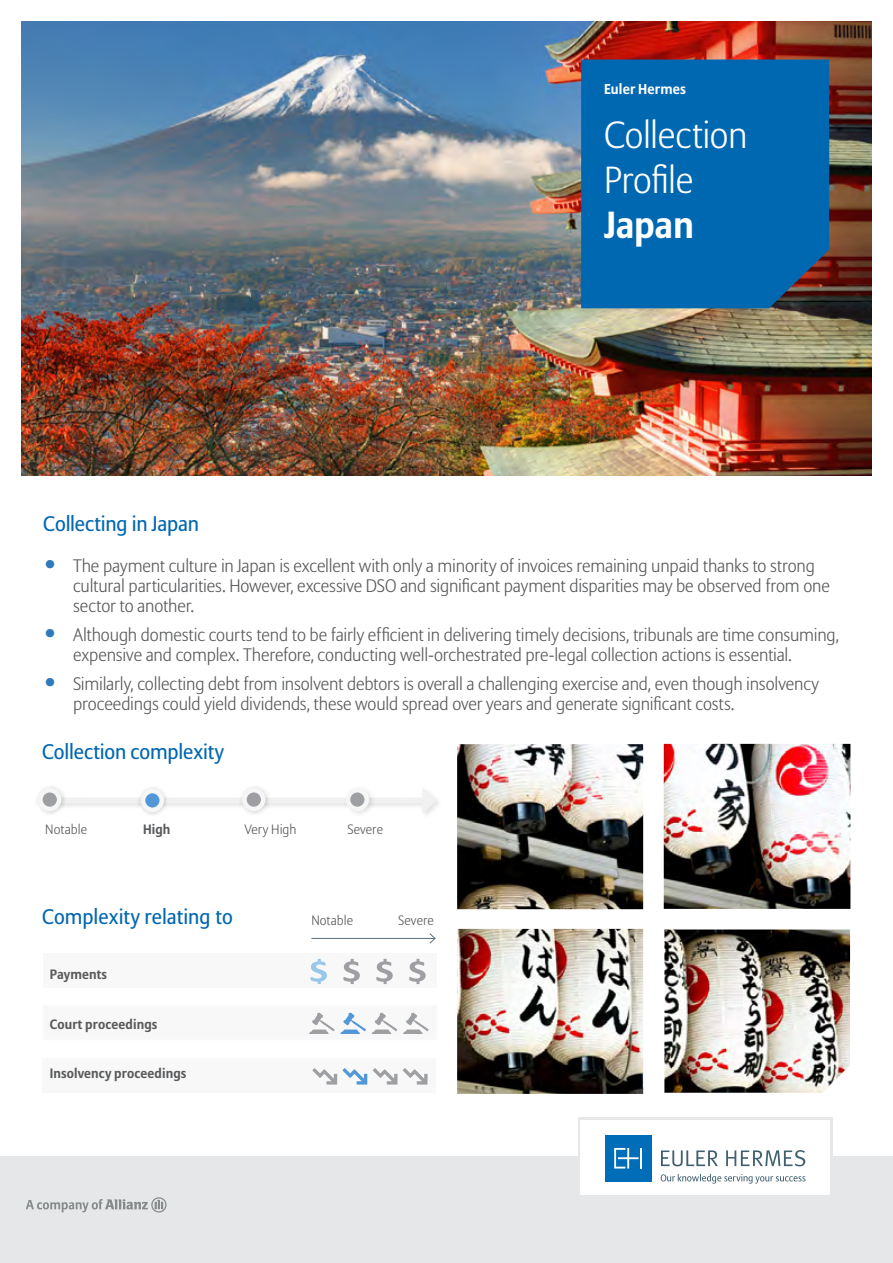
<style>
.page{position:relative;width:893px;height:1263px;background:#fff}
.page>*{position:absolute;margin:0;border:0;box-sizing:border-box;transform-origin:0 0}
.t1{font:300 37.5px/45px "Allianz Sans";letter-spacing:-.01em;color:#fff}
.t2{font:700 37.5px "Allianz Sans";letter-spacing:-.01em;color:#fff}
.t3{font:21px "Allianz Sans";letter-spacing:-.005em;color:#0067b1}
.t4{font:300 18px/20.2px "Allianz Sans";letter-spacing:-.01em;color:#58595b}
.t5{font:700 14.25px "Allianz Sans";letter-spacing:.01em;color:#fff}
.t6{font:700 13.5px "Allianz Sans";letter-spacing:.01em;color:#58595b}
.t7{font:300 13.5px "Allianz Sans";letter-spacing:.005em;color:#58595b}
.s1{font-size:27px;color:#2f7abc}
</style>
<div class="page">
<img style="left:457px;top:744px;width:393px;height:350px">
<svg style="left:66px;top:788px;width:371px;height:26px"></svg>
<div style="left:578px;top:1118px;width:254px;height:80px;background:#e6e7e8"></div>
<div style="left:0;top:1156px;width:893px;height:107px;background:#e6e7e8"></div>
<div style="left:344px;top:786px;width:31px;height:31px;background:#000;opacity:.11"></div>
<svg style="left:348px;top:790px;width:19px;height:19px"></svg>
<div style="left:346px;top:788px;width:23px;height:23px;border:4px solid #f6f6f6;border-radius:50%"></div>
<div style="left:137px;top:786px;width:32px;height:30px;background:#000;opacity:.18"></div>
<svg style="left:143px;top:791px;width:19px;height:19px"></svg>
<div style="left:141px;top:789px;width:23px;height:23px;border:4px solid #f6f6f6;border-radius:50%"></div>
<div style="left:35px;top:785px;width:31px;height:31px;background:#000;opacity:.18"></div>
<svg style="left:40px;top:790px;width:19px;height:19px"></svg>
<div style="left:38px;top:788px;width:23px;height:23px;border:4px solid #f6f6f6;border-radius:50%"></div>
<div style="left:239px;top:785px;width:31px;height:31px;background:#000;opacity:.18"></div>
<svg style="left:244px;top:790px;width:19px;height:19px"></svg>
<div style="left:242px;top:788px;width:23px;height:23px;border:4px solid #f6f6f6;border-radius:50%"></div>
<div style="left:43px;top:953px;width:394px;height:35px;background:#f8f8f8"></div>
<div style="left:43px;top:1005px;width:394px;height:35px;background:#f8f8f8"></div>
<div style="left:43px;top:1058px;width:393px;height:35px;background:#f8f8f8"></div>
<svg style="left:311px;top:959px;width:16px;height:25px"></svg>
<svg style="left:343px;top:959px;width:17px;height:25px"></svg>
<svg style="left:376px;top:959px;width:17px;height:25px"></svg>
<svg style="left:409px;top:959px;width:17px;height:25px"></svg>
<svg style="left:309px;top:1012px;width:57px;height:22px"></svg>
<svg style="left:372px;top:1012px;width:25px;height:22px"></svg>
<svg style="left:403px;top:1012px;width:26px;height:22px"></svg>
<svg style="left:312px;top:1068px;width:55px;height:16px"></svg>
<svg style="left:373px;top:1068px;width:55px;height:16px"></svg>
<hr style="left:311px;top:938px;width:124px;height:1px;background:#5c6f7c">
<svg style="left:429px;top:933px;width:7px;height:11px"></svg>
<img style="left:21px;top:21px;width:851px;height:455px">
<div style="left:580px;top:1120px;width:250px;height:75px;background:#fff"></div>
<div style="left:581px;top:60px;width:248px;height:248px;background:#0067b1"></div>
<div style="left:605px;top:1135px;width:47px;height:46px;background:#006db8"></div>
<hr style="left:640px;top:1148px;width:2px;height:20px;background:#fff">
<svg style="left:614px;top:1148px;width:24px;height:20px"></svg>
<svg style="left:661px;top:1150px;width:57px;height:16px"></svg>
<svg style="left:726px;top:1150px;width:79px;height:16px"></svg>
<svg style="left:661px;top:1174px;width:144px;height:9px"></svg>
<svg style="left:26px;top:1197px;width:141px;height:15px"></svg>
<p class="t5" style="left:604px;top:80px;width:83px">Euler Hermes</p>
<h1 class="t1" style="left:604px;top:114px;width:145px">Collection<br>Profile</h1>
<h1 class="t2" style="left:604px;top:201px;width:91px">Japan</h1>
<p class="t3" style="left:43px;top:511px;width:157px">Collecting in Japan</p>
<p class="t4" style="left:73px;top:556px;width:758px;text-indent:-30px"><span class="s1">•</span> The payment culture in Japan is excellent with only a minority of invoices remaining unpaid thanks to strong cultural particularities. However, excessive DSO and significant payment disparities may be observed from one sector to another.</p>
<p class="t4" style="left:73px;top:625px;width:767px;text-indent:-30px"><span class="s1">•</span> Although domestic courts tend to be fairly efficient in delivering timely decisions, tribunals are time consuming, expensive and complex. Therefore, conducting well-orchestrated pre-legal collection actions is essential.</p>
<p class="t4" style="left:73px;top:674px;width:747px;text-indent:-30px"><span class="s1">•</span> Similarly, collecting debt from insolvent debtors is overall a challenging exercise and, even though insolvency proceedings could yield dividends, these would spread over years and generate significant costs.</p>
<p class="t3" style="left:42px;top:739px;width:183px">Collection complexity</p>
<p class="t7" style="left:45px;top:821px;width:43px">Notable</p>
<p class="t6" style="left:143px;top:821px;width:29px">High</p>
<p class="t7" style="left:244px;top:821px;width:53px">Very High</p>
<p class="t7" style="left:347px;top:821px;width:37px">Severe</p>
<p class="t3" style="left:42px;top:904px;width:192px">Complexity relating to</p>
<p class="t6" style="left:50px;top:966px;width:59px">Payments</p>
<p class="t6" style="left:50px;top:1015px;width:109px">Court proceedings</p>
<p class="t6" style="left:50px;top:1065px;width:138px">Insolvency proceedings</p>
<p class="t7" style="left:311px;top:912px;width:43px">Notable</p>
<p class="t7" style="left:398px;top:912px;width:37px">Severe</p>
</div>
